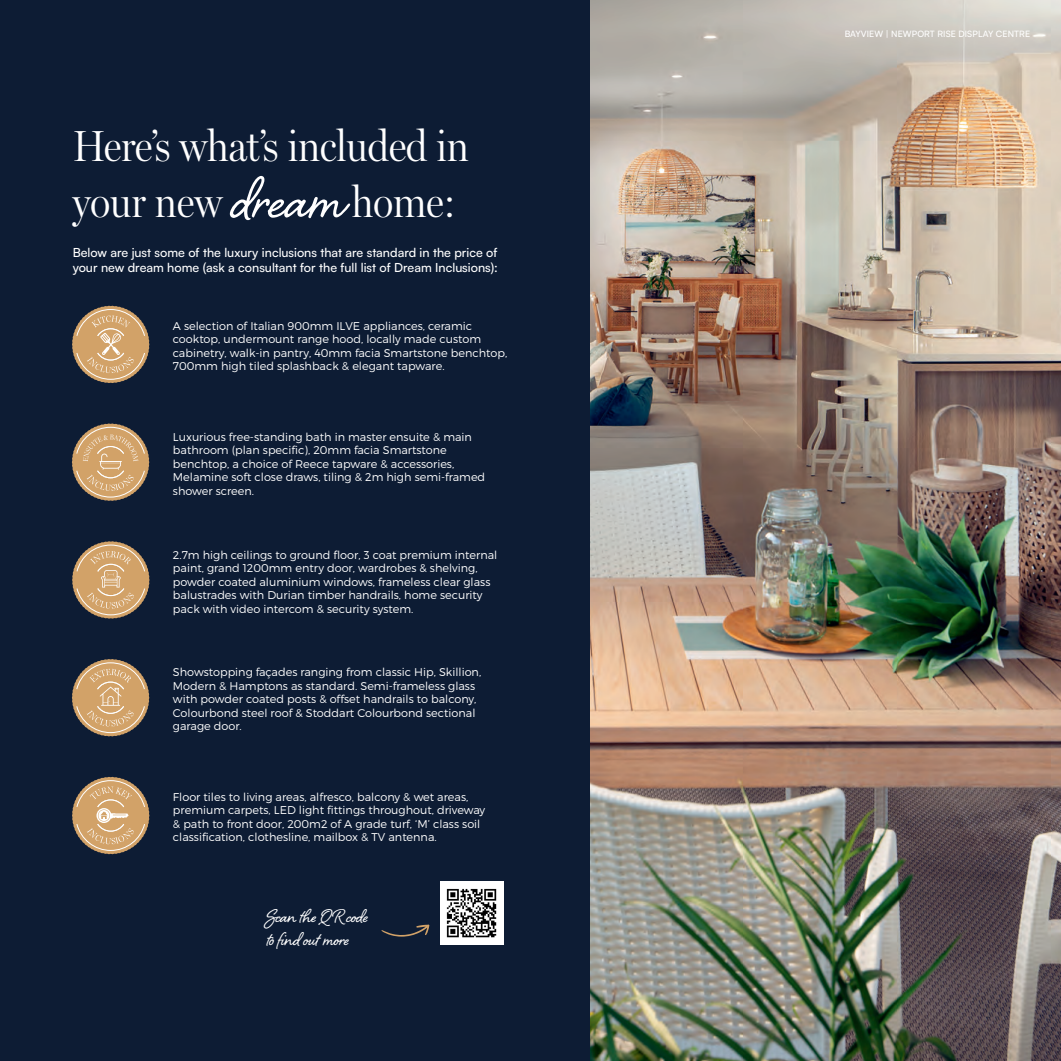
<style>
.page{position:relative;width:1061px;height:1061px;background:#0d1c34}
.page>*{position:absolute;margin:0;border:0;box-sizing:border-box;transform-origin:0 0}
.t1{font:300 43.75px/56.2px "Miller Headline";color:#fff}
.t2{font:23.75px/22.5px "Shelby";letter-spacing:-.01em;color:#fff}
.t3{font:500 12.5px/15px "Satoshi";color:#fff}
.t4{font:300 11.25px/13.5px "Montserrat";color:#fff}
.t5{font:500 8.75px "Satoshi";letter-spacing:.01em;color:#fff}
.s1{font-family:"Shelby";font-weight:400;font-size:75px}
</style>
<div class="page">
<img style="left:591px;top:0;width:470px;height:1061px">
<div style="left:438px;top:879px;width:66px;height:66px;background:#231f20;opacity:.75"></div>
<img style="left:446px;top:887px;width:51px;height:52px">
<svg style="left:381px;top:924px;width:48px;height:13px"></svg>
<svg style="left:72px;top:306px;width:77px;height:77px"></svg>
<svg style="left:72px;top:777px;width:77px;height:77px"></svg>
<svg style="left:72px;top:423px;width:77px;height:78px"></svg>
<svg style="left:72px;top:541px;width:78px;height:78px"></svg>
<svg style="left:72px;top:659px;width:77px;height:77px"></svg>
<h1 class="t1" style="left:73px;top:117px;width:398px">Here’s what’s included in your new <span class="s1">dream</span> home:</h1>
<p class="t3" style="left:73px;top:244px;width:427px">Below are just some of the luxury inclusions that are standard in the price of your new dream home (ask a consultant for the full list of Dream Inclusions):</p>
<p class="t4" style="left:173px;top:319px;width:336px">A selection of Italian 900mm ILVE appliances, ceramic cooktop, undermount range hood, locally made custom cabinetry, walk-in pantry, 40mm facia Smartstone benchtop, 700mm high tiled splashback &amp; elegant tapware.</p>
<p class="t4" style="left:173px;top:430px;width:314px">Luxurious free-standing bath in master ensuite &amp; main bathroom (plan specific), 20mm facia Smartstone benchtop, a choice of Reece tapware &amp; accessories, Melamine soft close draws, tiling &amp; 2m high semi-framed shower screen.</p>
<p class="t4" style="left:173px;top:548px;width:326px">2.7m high ceilings to ground floor, 3 coat premium internal paint, grand 1200mm entry door, wardrobes &amp; shelving, powder coated aluminium windows, frameless clear glass balustrades with Durian timber handrails, home security pack with video intercom &amp; security system.</p>
<p class="t4" style="left:173px;top:665px;width:310px">Showstopping façades ranging from classic Hip, Skillion, Modern &amp; Hamptons as standard. Semi-frameless glass with powder coated posts &amp; offset handrails to balcony, Colourbond steel roof &amp; Stoddart Colourbond sectional garage door.</p>
<p class="t4" style="left:173px;top:790px;width:314px">Floor tiles to living areas, alfresco, balcony &amp; wet areas, premium carpets, LED light fittings throughout, driveway &amp; path to front door, 200m2 of A grade turf, ‘M’ class soil classification, clothesline, mailbox &amp; TV antenna.</p>
<h2 class="t2" style="left:267px;top:903px;width:103px">Scan the Q R code to find out more</h2>
<p class="t5" style="left:845px;top:28px;width:187px">BAYVIEW | NEWPORT RISE DISPLAY CENTRE</p>
</div>
